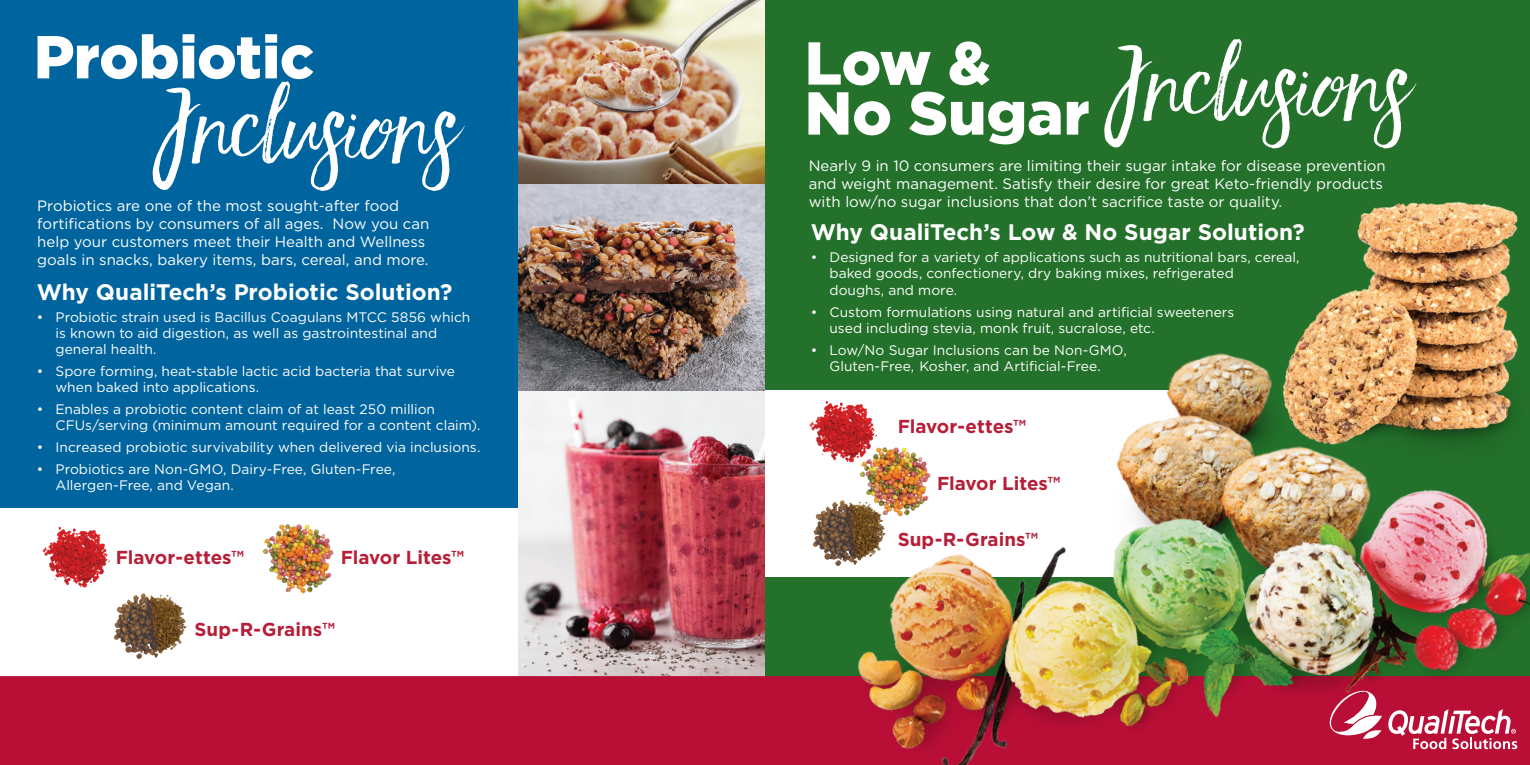
<style>
.page{position:relative;width:1530px;height:765px;background:#fff}
.page>*{position:absolute;margin:0;border:0;box-sizing:border-box;transform-origin:0 0}
.t1{font:87.5px "Faith And Glory One";color:#fff}
.t2{font:900 60.5px/50px "Gotham";letter-spacing:-.005em;color:#fff}
.Body_White{font:700 22.5px "Gotham";color:#fff}
.Product_Tan{font:700 18.75px "Gotham";letter-spacing:-.005em;color:#b71e38}
.t3{font:15px/18px "Gotham";color:#fff}
.Body_White-2{font:13.75px/16.2px "Gotham";color:#fff}
.Body_White_small{font:13.75px/16.2px "Gotham";color:#fff}
</style>
<div class="page">
<div style="left:765px;top:0;width:765px;height:744px;background:#23712a"></div>
<div style="left:758px;top:391px;width:425px;height:186px;background:#fff"></div>
<img style="left:810px;top:401px;width:64px;height:24px">
<img style="left:518px;top:391px;width:247px;height:285px">
<img style="left:518px;top:0;width:247px;height:185px">
<img style="left:518px;top:185px;width:247px;height:206px">
<img style="left:1160px;top:353px;width:106px;height:56px">
<img style="left:1145px;top:409px;width:121px;height:16px">
<div style="left:0;top:0;width:518px;height:509px;background:#00649e"></div>
<img style="left:42px;top:526px;width:67px;height:62px">
<img style="left:262px;top:524px;width:72px;height:70px">
<img style="left:113px;top:593px;width:73px;height:66px">
<div style="left:0;top:676px;width:782px;height:89px;background:#b90f36"></div>
<img style="left:782px;top:425px;width:748px;height:340px">
<img style="left:1266px;top:202px;width:264px;height:305px">
<p class="t2" style="left:34px;top:31px;width:282px">Probiotic</p>
<p class="t1" style="left:148px;top:70px;width:310px">Inclusions</p>
<p class="t3" style="left:37px;top:196px;width:394px">Probiotics are one of the most sought-after food fortifications by consumers of all ages. Now you can help your customers meet their Health and Wellness goals in snacks, bakery items, bars, cereal, and more.</p>
<p class="Body_White" style="left:37px;top:277px;width:417px">Why QualiTech’s Probiotic Solution?</p>
<p class="Body_White-2" style="left:56px;top:308px;width:416px;text-indent:-19px">• Probiotic strain used is Bacillus Coagulans MTCC 5856 which is known to aid digestion, as well as gastrointestinal and general health.</p>
<p class="Body_White-2" style="left:56px;top:363px;width:401px;text-indent:-19px">• Spore forming, heat-stable lactic acid bacteria that survive when baked into applications.</p>
<p class="Body_White-2" style="left:56px;top:401px;width:426px;text-indent:-19px">• Enables a probiotic content claim of at least 250 million<br>CFUs/serving (minimum amount required for a content claim).</p>
<p class="Body_White-2" style="left:37px;top:439px;width:445px">• Increased probiotic survivability when delivered via inclusions.</p>
<p class="Body_White-2" style="left:56px;top:461px;width:342px;text-indent:-19px">• Probiotics are Non-GMO, Dairy-Free, Gluten-Free,<br>Allergen-Free, and Vegan.</p>
<p class="Product_Tan" style="left:116px;top:545px;width:130px">Flavor-ettes™</p>
<p class="Product_Tan" style="left:341px;top:545px;width:125px">Flavor Lites™</p>
<p class="Product_Tan" style="left:194px;top:617px;width:142px">Sup-R-Grains™</p>
<p class="t1" style="left:1100px;top:28px;width:310px">Inclusions</p>
<p class="t2" style="left:805px;top:38px;width:286px">Low &amp;<br>No Sugar</p>
<p class="t3" style="left:809px;top:156px;width:579px">Nearly 9 in 10 consumers are limiting their sugar intake for disease prevention and weight management. Satisfy their desire for great Keto-friendly products with low/no sugar inclusions that don’t sacrifice taste or quality.</p>
<p class="Body_White" style="left:811px;top:217px;width:495px">Why QualiTech’s Low &amp; No Sugar Solution?</p>
<p class="Body_White_small" style="left:830px;top:249px;width:472px;text-indent:-19px">• Designed for a variety of applications such as nutritional bars, cereal, baked goods, confectionery, dry baking mixes, refrigerated<br>doughs, and more.</p>
<p class="Body_White_small" style="left:830px;top:303px;width:406px;text-indent:-19px">• Custom formulations using natural and artificial sweeteners used including stevia, monk fruit, sucralose, etc.</p>
<p class="Body_White_small" style="left:811px;top:341px;width:318px;text-align:center">• Low/No Sugar Inclusions can be Non-GMO,<br>Gluten-Free, Kosher, and Artificial-Free.</p>
<p class="Product_Tan" style="left:898px;top:414px;width:130px">Flavor-ettes™</p>
<p class="Product_Tan" style="left:937px;top:470px;width:125px">Flavor Lites™</p>
<p class="Product_Tan" style="left:898px;top:527px;width:142px">Sup-R-Grains™</p>
</div>
